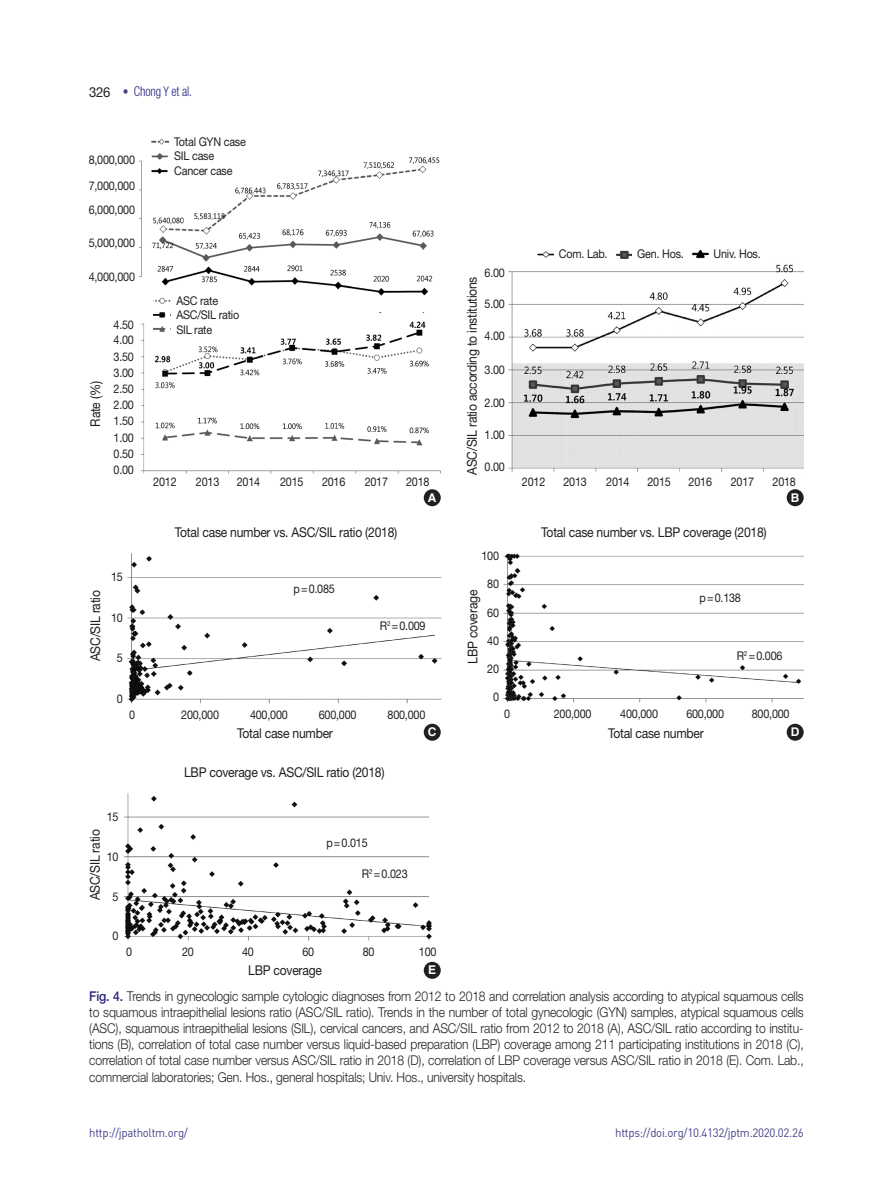
<style>
.page{position:relative;width:893px;height:1191px;background:#fff}
.page>*{position:absolute;margin:0;border:0;box-sizing:border-box;transform-origin:0 0}
.t1{font:300 13.5px/16.2px "Helvetica Neue LT Std";letter-spacing:-.01em;color:#231f20;text-align:justify;scale:.9 1}
.t2{font:13.5px "Helvetica Neue LT Std";letter-spacing:-.02em;color:#231f20;scale:.9 1}
.t3{font:300 condensed 13.5px "Helvetica Neue LT Std";letter-spacing:-.01em;color:#26237b;scale:.9 1}
.t4{font:12px/16px "Helvetica Neue LT Std";letter-spacing:-.02em;color:#231f20;scale:.9 1}
.t5{font:12px "Dinreg";letter-spacing:-.025em;color:#45428b;scale:.95 1}
.t6{font:700 12px "Helvetica LT Std";color:#fff}
.s1{font-weight:400;font-stretch:normal;font-size:13.8px;color:#231f20}
.s2{font-size:12.75px;color:#45428b}
.s3{font-weight:500;color:#26237b}
</style>
<div class="page">
<img style="left:139px;top:144px;width:301px;height:152px">
<img style="left:141px;top:321px;width:299px;height:153px">
<img style="left:127px;top:553px;width:314px;height:187px">
<img style="left:503px;top:553px;width:301px;height:187px">
<img style="left:123px;top:793px;width:318px;height:184px">
<img style="left:508px;top:252px;width:296px;height:220px">
<img style="left:151px;top:138px;width:18px;height:6px">
<img style="left:151px;top:153px;width:18px;height:6px">
<img style="left:151px;top:167px;width:18px;height:7px">
<img style="left:153px;top:297px;width:18px;height:6px">
<img style="left:153px;top:312px;width:18px;height:6px">
<img style="left:153px;top:326px;width:18px;height:7px">
<img style="left:537px;top:251px;width:16px;height:7px">
<img style="left:616px;top:250px;width:16px;height:8px">
<img style="left:692px;top:250px;width:16px;height:8px">
<div style="left:424px;top:489px;width:17px;height:17px;background:#231f20;border-radius:50%"></div>
<div style="left:424px;top:723px;width:17px;height:17px;background:#231f20;border-radius:50%"></div>
<div style="left:424px;top:961px;width:17px;height:17px;background:#231f20;border-radius:50%"></div>
<div style="left:787px;top:489px;width:17px;height:17px;background:#231f20;border-radius:50%"></div>
<div style="left:787px;top:723px;width:17px;height:17px;background:#231f20;border-radius:50%"></div>
<p class="t3" style="left:89px;top:84px;width:116px"><span class="s1">326</span> <span class="s2">•</span> Chong Y et al.</p>
<p class="t4" style="left:89px;top:147px;width:53px;line-height:25.8px">8,000,000<br>7,000,000</p>
<p class="t4" style="left:89px;top:201px;width:53px">6,000,000</p>
<p class="t4" style="left:89px;top:235px;width:53px">5,000,000</p>
<p class="t4" style="left:89px;top:268px;width:53px">4,000,000</p>
<p class="t4" style="left:114px;top:316px;width:24px;text-align:justify">4.50<br>4.00<br>3.50<br>3.00<br>2.50<br>2.00<br>1.50<br>1.00<br>0.50<br>0.00</p>
<p class="t2" style="left:87px;top:426px;width:52px;rotate:-90deg">Rate (%)</p>
<p class="t2" style="left:87px;top:661px;width:80px;rotate:-90deg">ASC/SIL ratio</p>
<p class="t4" style="left:111px;top:568px;width:15px">15</p>
<p class="t4" style="left:111px;top:609px;width:15px">10</p>
<p class="t4" style="left:117px;top:649px;width:8px">5</p>
<p class="t4" style="left:117px;top:690px;width:8px">0</p>
<p class="t4" style="left:174px;top:134px;width:81px;line-height:14.7px">Total GYN case<br>SIL case<br>Cancer case</p>
<p class="t4" style="left:176px;top:293px;width:71px;line-height:14.7px">ASC rate<br>ASC/SIL ratio<br>SIL rate</p>
<p class="t4" style="left:153px;top:474px;width:27px">2012</p>
<p class="t4" style="left:196px;top:474px;width:27px">2013</p>
<p class="t4" style="left:237px;top:474px;width:27px">2014</p>
<p class="t4" style="left:280px;top:474px;width:27px">2015</p>
<p class="t4" style="left:322px;top:474px;width:27px">2016</p>
<p class="t4" style="left:365px;top:474px;width:27px">2017</p>
<p class="t4" style="left:406px;top:474px;width:27px">2018</p>
<p class="t2" style="left:175px;top:524px;width:249px">Total case number vs. ASC/SIL ratio (2018)</p>
<p class="t4" style="left:293px;top:580px;width:48px">p=0.085</p>
<p class="t6" style="left:428px;top:490px;width:10px">A</p>
<p class="t4" style="left:380px;top:617px;width:52px">R<sup>2</sup> =0.009</p>
<p class="t4" style="left:129px;top:706px;width:8px">0</p>
<p class="t4" style="left:181px;top:706px;width:43px">200,000</p>
<p class="t4" style="left:250px;top:706px;width:43px">400,000</p>
<p class="t4" style="left:319px;top:706px;width:43px">600,000</p>
<p class="t4" style="left:388px;top:706px;width:43px">800,000</p>
<p class="t2" style="left:237px;top:725px;width:108px">Total case number</p>
<p class="t2" style="left:184px;top:764px;width:224px">LBP coverage vs. ASC/SIL ratio (2018)</p>
<p class="t6" style="left:428px;top:724px;width:10px">C</p>
<p class="t4" style="left:107px;top:808px;width:15px">15</p>
<p class="t4" style="left:107px;top:848px;width:15px">10</p>
<p class="t4" style="left:113px;top:888px;width:8px">5</p>
<p class="t4" style="left:113px;top:927px;width:8px">0</p>
<p class="t2" style="left:87px;top:900px;width:80px;rotate:-90deg">ASC/SIL ratio</p>
<p class="t4" style="left:326px;top:834px;width:48px">p=0.015</p>
<p class="t4" style="left:362px;top:865px;width:52px">R<sup>2</sup> =0.023</p>
<p class="t4" style="left:126px;top:943px;width:8px">0</p>
<p class="t4" style="left:182px;top:943px;width:15px">20</p>
<p class="t4" style="left:242px;top:943px;width:15px">40</p>
<p class="t4" style="left:302px;top:943px;width:15px">60</p>
<p class="t4" style="left:363px;top:943px;width:15px">80</p>
<p class="t4" style="left:419px;top:943px;width:21px">100</p>
<p class="t2" style="left:248px;top:962px;width:84px">LBP coverage</p>
<p class="t6" style="left:428px;top:962px;width:10px">E</p>
<p class="t4" style="left:485px;top:264px;width:24px">6.00</p>
<p class="t4" style="left:485px;top:295px;width:24px">5.00</p>
<p class="t4" style="left:485px;top:328px;width:24px">4.00</p>
<p class="t4" style="left:485px;top:361px;width:24px">3.00</p>
<p class="t4" style="left:485px;top:395px;width:24px">2.00</p>
<p class="t4" style="left:485px;top:427px;width:24px">1.00</p>
<p class="t4" style="left:485px;top:458px;width:24px">0.00</p>
<p class="t2" style="left:464px;top:475px;width:222px;rotate:-90deg">ASC/SIL ratio according to institutions</p>
<p class="t4" style="left:481px;top:547px;width:21px">100</p>
<p class="t4" style="left:487px;top:576px;width:15px">80</p>
<p class="t4" style="left:487px;top:604px;width:15px">60</p>
<p class="t4" style="left:487px;top:632px;width:15px">40</p>
<p class="t4" style="left:487px;top:660px;width:15px">20</p>
<p class="t4" style="left:493px;top:688px;width:8px">0</p>
<p class="t2" style="left:465px;top:664px;width:84px;rotate:-90deg">LBP coverage</p>
<p class="t4" style="left:559px;top:246px;width:56px">Com. Lab.</p>
<p class="t4" style="left:637px;top:246px;width:53px">Gen. Hos.</p>
<p class="t4" style="left:714px;top:246px;width:54px">Univ. Hos.</p>
<p class="t4" style="left:522px;top:474px;width:27px">2012</p>
<p class="t4" style="left:563px;top:474px;width:27px">2013</p>
<p class="t4" style="left:606px;top:474px;width:27px">2014</p>
<p class="t4" style="left:647px;top:474px;width:27px">2015</p>
<p class="t4" style="left:689px;top:474px;width:27px">2016</p>
<p class="t4" style="left:731px;top:474px;width:27px">2017</p>
<p class="t4" style="left:773px;top:474px;width:27px">2018</p>
<p class="t2" style="left:541px;top:524px;width:252px">Total case number vs. LBP coverage (2018)</p>
<p class="t6" style="left:791px;top:490px;width:10px">B</p>
<p class="t4" style="left:700px;top:589px;width:47px">p=0.138</p>
<p class="t4" style="left:737px;top:647px;width:52px">R<sup>2</sup> =0.006</p>
<p class="t4" style="left:504px;top:705px;width:8px">0</p>
<p class="t4" style="left:554px;top:705px;width:43px">200,000</p>
<p class="t4" style="left:620px;top:705px;width:43px">400,000</p>
<p class="t4" style="left:686px;top:705px;width:43px">600,000</p>
<p class="t4" style="left:752px;top:705px;width:43px">800,000</p>
<p class="t2" style="left:608px;top:725px;width:108px">Total case number</p>
<p class="t6" style="left:791px;top:724px;width:10px">D</p>
<p class="t1" style="left:89px;top:987px;width:795px"><span class="s3">Fig. 4.</span> Trends in gynecologic sample cytologic diagnoses from 2012 to 2018 and correlation analysis according to atypical squamous cells to squamous intraepithelial lesions ratio (ASC/SIL ratio). Trends in the number of total gynecologic (GYN) samples, atypical squamous cells (ASC), squamous intraepithelial lesions (SIL), cervical cancers, and ASC/SIL ratio from 2012 to 2018 (A), ASC/SIL ratio according to institu&shy;tions (B), correlation of total case number versus liquid-based preparation (LBP) coverage among 211 participating institutions in 2018 (C), correlation of total case number versus ASC/SIL ratio in 2018 (D), correlation of LBP coverage versus ASC/SIL ratio in 2018 (E). Com. Lab., commercial laboratories; Gen. Hos., general hospitals; Univ. Hos., university hospitals.</p>
<p class="t5" style="left:89px;top:1125px;width:105px">http://jpatholtm.org/</p>
<p class="t5" style="left:615px;top:1125px;width:200px">https://doi.org/10.4132/jptm.2020.02.26</p>
</div>
